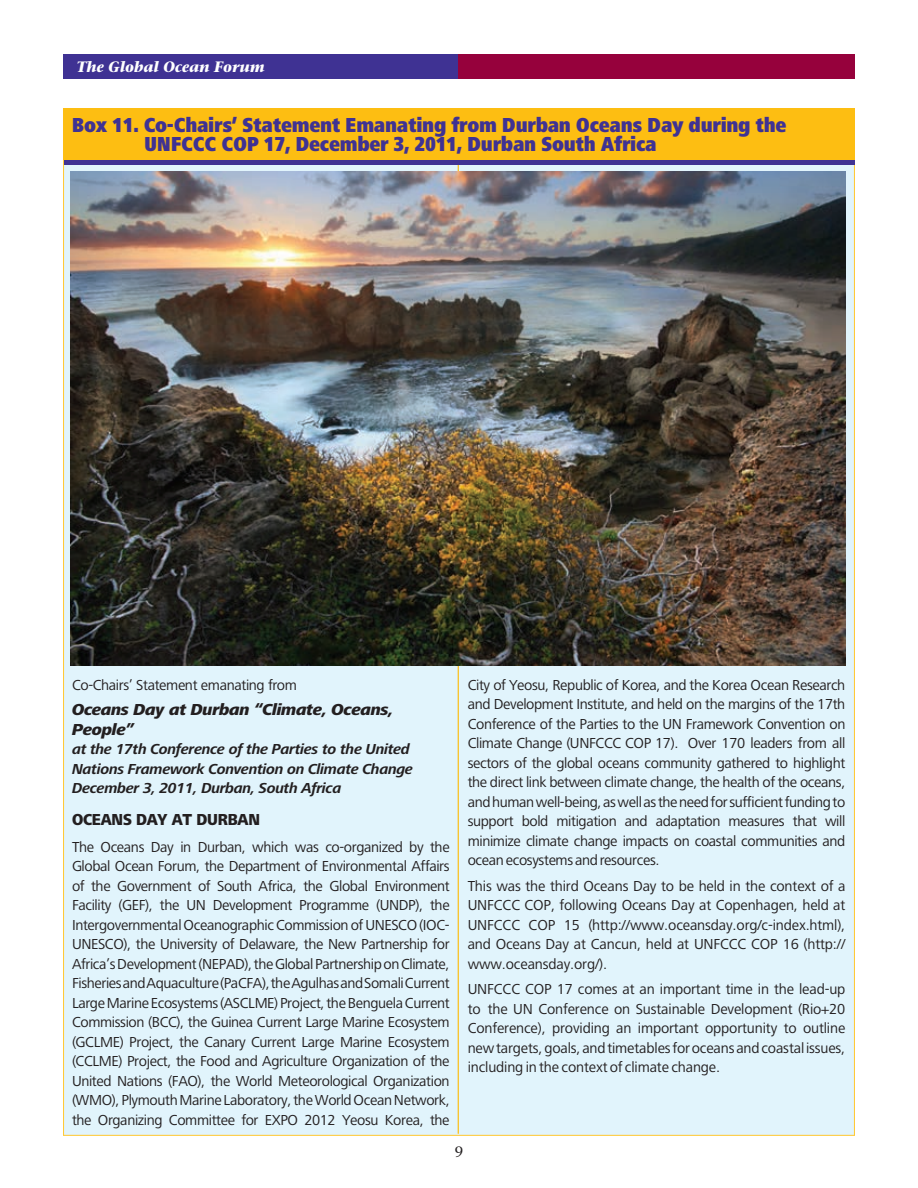
<style>
.page{position:relative;width:918px;height:1188px;background:#fff}
.page>*{position:absolute;margin:0;border:0;box-sizing:border-box;transform-origin:0 0}
.Box-1-XX-number{font:900 condensed 21px/19.5px "Frutiger Next LT";letter-spacing:-.015em;color:#3f3293}
.Box-Report_name_Frut{font:italic 800 16.5px/19.5px "Frutiger Next LT";letter-spacing:-.025em;color:#231f20}
.box-11_Frutiger_Hvy{font:800 16.5px "Frutiger Next LT";letter-spacing:-.015em;color:#231f20;scale:.9 1}
.box-Frutiger_10{font:15px/19.5px "Frutiger Next LT";letter-spacing:-.025em;color:#231f20;text-align:justify}
.Box-Report_name_Frut-2{font:italic 700 15px/19.5px "Frutiger Next LT";letter-spacing:-.025em;color:#231f20}
.t1{font:italic 700 15px "Stone Serif";color:#fff;scale:.95 1}
.t2{font:15px "Stone Serif";color:#231f20}
</style>
<div class="page">
<div style="left:63px;top:54px;width:396px;height:25px;background:#3f3293"></div>
<div style="left:459px;top:54px;width:396px;height:25px;background:#96013c"></div>
<div style="left:63px;top:108px;width:792px;height:1028px;background:#e1f4fc;border:1px solid #ffc938"></div>
<hr style="left:458px;top:110px;width:1px;height:1024px;background:#fdbe12">
<div style="left:64px;top:109px;width:791px;height:56px;background:#3f3293"></div>
<div style="left:63px;top:108px;width:792px;height:52px;background:#fdbe12"></div>
<img style="left:70px;top:171px;width:776px;height:495px">
<p class="t1" style="left:76px;top:58px;width:199px">The Global Ocean Forum</p>
<p class="Box-1-XX-number" style="left:144px;top:115px;width:644px;text-indent:-72px">Box 11. Co-Chairs’ Statement Emanating from Durban Oceans Day during the<br>UNFCCC COP 17, December 3, 2011, Durban South Africa</p>
<p class="box-Frutiger_10" style="left:72px;top:675px;width:227px">Co-Chairs’ Statement emanating from</p>
<p class="Box-Report_name_Frut" style="left:72px;top:700px;width:323px">Oceans Day at Durban “Climate, Oceans,<br>People”</p>
<p class="Box-Report_name_Frut-2" style="left:72px;top:739px;width:343px">at the 17th Conference of the Parties to the United<br>Nations Framework Convention on Climate Change<br>December 3, 2011, Durban, South Africa</p>
<p class="box-11_Frutiger_Hvy" style="left:72px;top:810px;width:210px">OCEANS DAY AT DURBAN</p>
<p class="box-Frutiger_10" style="left:72px;top:837px;width:379px">The Oceans Day in Durban, which was co-organized by the Global Ocean Forum, the Department of Environmental Affairs of the Government of South Africa, the Global Environment Facility (GEF), the UN Development Programme (UNDP), the Intergovernmental Oceanographic Commission of UNESCO (IOC-UNESCO), the University of Delaware, the New Partnership for Africa’s Development (NEPAD), the Global Partnership on Climate, Fisheries and Aquaculture (PaCFA), the Agulhas and Somali Current Large Marine Ecosystems (ASCLME) Project, the Benguela Current Commission (BCC), the Guinea Current Large Marine Ecosystem (GCLME) Project, the Canary Current Large Marine Ecosystem (CCLME) Project, the Food and Agriculture Organization of the United Nations (FAO), the World Meteorological Organization (WMO), Plymouth Marine Laboratory, the World Ocean Network, the Organizing Committee for EXPO 2012 Yeosu Korea, the</p>
<p class="box-Frutiger_10" style="left:468px;top:675px;width:379px">City of Yeosu, Republic of Korea, and the Korea Ocean Research and Development Institute, and held on the margins of the 17th Conference of the Parties to the UN Framework Convention on Climate Change (UNFCCC COP 17). Over 170 leaders from all sectors of the global oceans community gathered to highlight the direct link between climate change, the health of the oceans, and human well-being, as well as the need for sufficient funding to support bold mitigation and adaptation measures that will minimize climate change impacts on coastal communities and ocean ecosystems and resources.</p>
<p class="box-Frutiger_10" style="left:468px;top:876px;width:379px">This was the third Oceans Day to be held in the context of a UNFCCC COP, following Oceans Day at Copenhagen, held at UNFCCC COP 15 (http://www.oceansday.org/c-index.html), and Oceans Day at Cancun, held at UNFCCC COP 16 (http:// www.oceansday.org/).</p>
<p class="box-Frutiger_10" style="left:468px;top:979px;width:379px">UNFCCC COP 17 comes at an important time in the lead-up to the UN Conference on Sustainable Development (Rio+20<br>Conference), providing an important opportunity to outline new targets, goals, and timetables for oceans and coastal issues, including in the context of climate change.</p>
<p class="t2" style="left:455px;top:1143px;width:10px">9</p>
</div>
